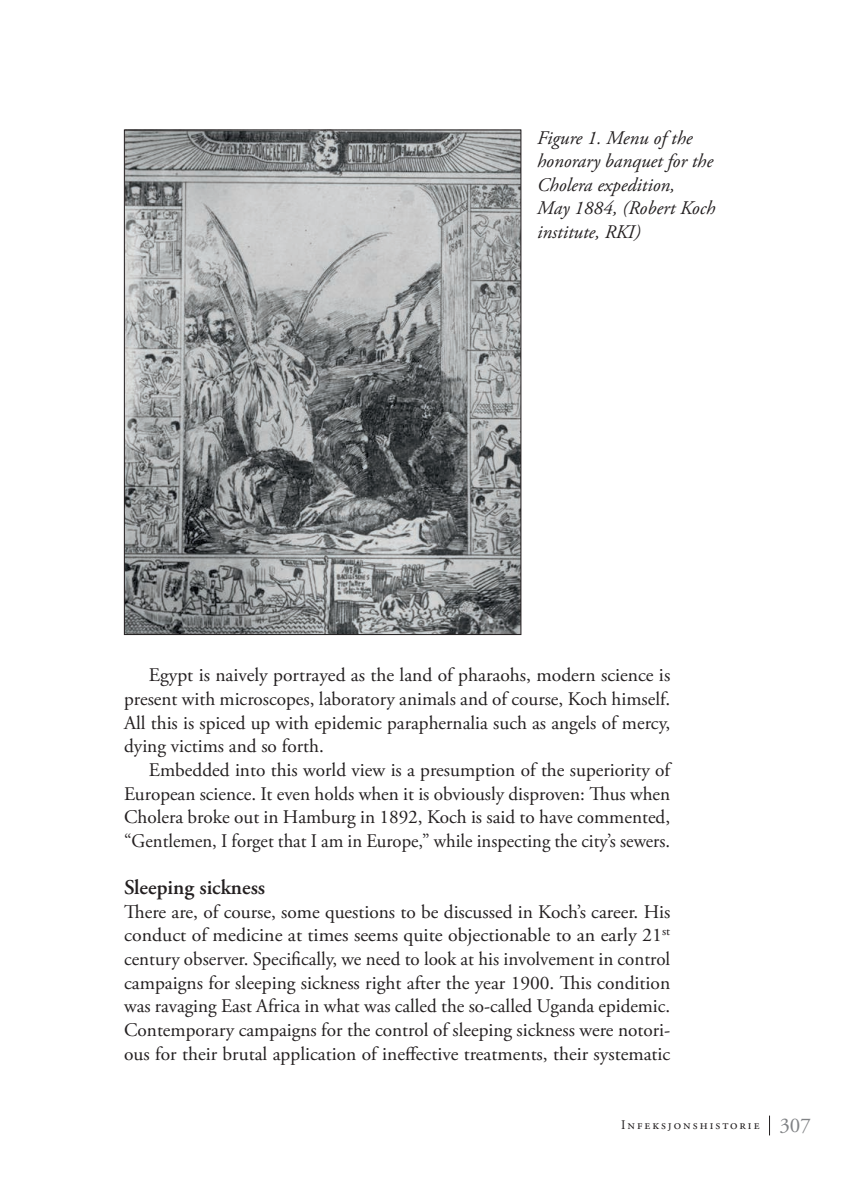
<style>
.page{position:relative;width:844px;height:1191px;background:#fff}
.page>*{position:absolute;margin:0;border:0;box-sizing:border-box;transform-origin:0 0}
.t1{font:600 21px "Adobe Garamond Pro";color:#231f20}
.t2{font:19.25px/23.6px "Adobe Garamond Pro";color:#231f20;text-align:justify}
.t3{font:italic 19.25px/23.6px "Adobe Garamond Pro";color:#231f20}
.t4{font:13.12px "Adobe Garamond Pro";letter-spacing:.15em;color:#231f20}
.s1{font-size:21px;color:#808285}
</style>
<div class="page">
<svg style="left:769px;top:1115px;width:1px;height:20px"></svg>
<img style="left:126px;top:132px;width:393px;height:501px">
<p class="t3" style="left:537px;top:126px;width:180px">Figure 1. Menu of the honorary banquet for the<br>Cholera expedition,<br>May 1884, (Robert Koch institute, RKI)</p>
<p class="t2" style="left:124px;top:664px;width:547px;text-indent:25px">Egypt is naively portrayed as the land of pharaohs, modern science is present with microscopes, laboratory animals and of course, Koch himself.<br>All this is spiced up with epidemic paraphernalia such as angels of mercy, dying victims and so forth.</p>
<p class="t2" style="left:124px;top:758px;width:547px;text-indent:25px">Embedded into this world view is a presumption of the superiority of European science. It even holds when it is obviously disproven: Thus when Cholera broke out in Hamburg in 1892, Koch is said to have commented, “Gentlemen, I forget that I am in Europe,” while inspecting the city’s sewers.</p>
<p class="t1" style="left:124px;top:875px;width:142px">Sleeping sickness</p>
<p class="t2" style="left:124px;top:900px;width:547px">There are, of course, some questions to be discussed in Koch’s career. His conduct of medicine at times seems quite objectionable to an early 21<sup>st </sup>century observer. Specifically, we need to look at his involvement in control campaigns for sleeping sickness right after the year 1900. This condition was ravaging East Africa in what was called the so-called Uganda epidemic.<br>Contemporary campaigns for the control of sleeping sickness were notori&shy;ous for their brutal application of ineffective treatments, their systematic</p>
<p class="t4" style="left:621px;top:1117px;width:191px">Infeksjonshistorie <span class="s1">307</span></p>
</div>
